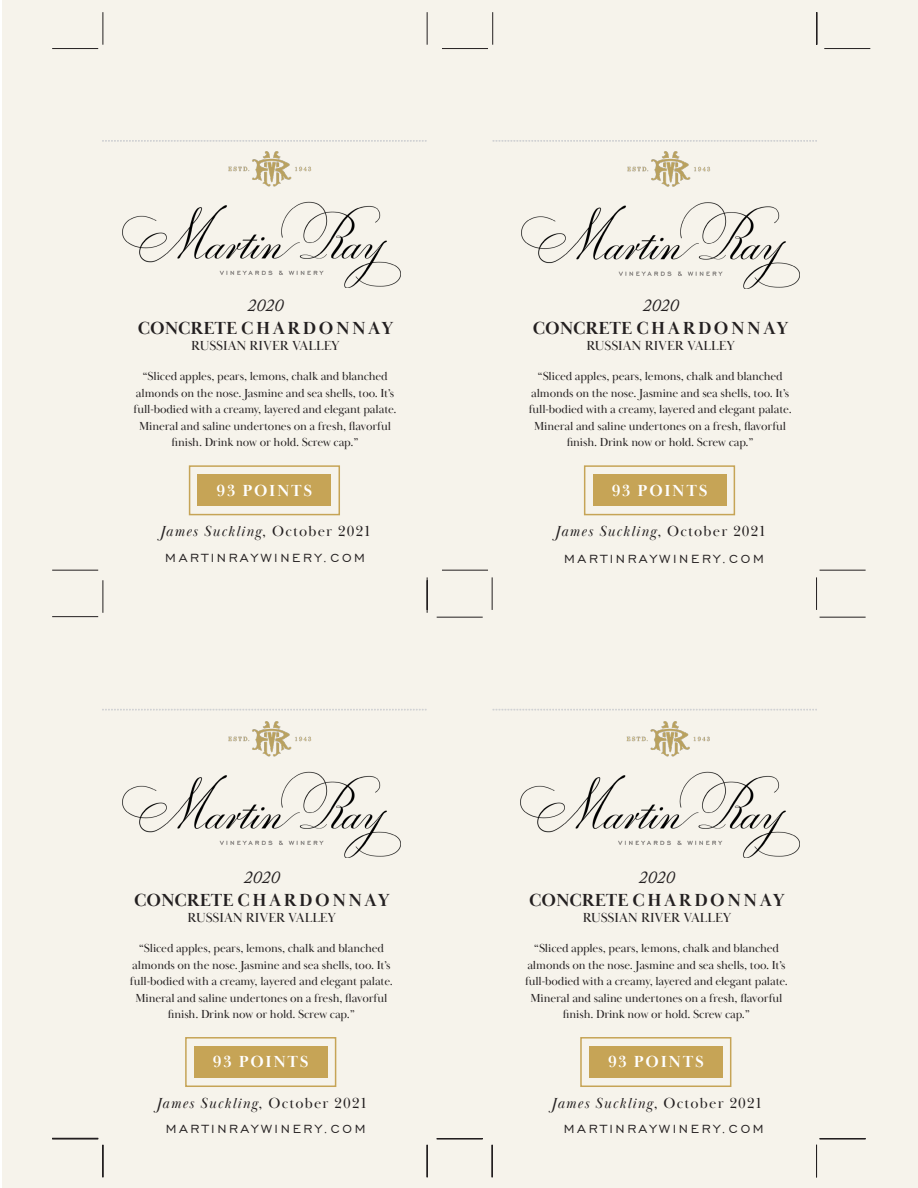
<style>
.page{position:relative;width:918px;height:1188px;background:#fff}
.page>*{position:absolute;margin:0;border:0;box-sizing:border-box;transform-origin:0 0}
.t1{font:700 18px "Baskerville Display PT";letter-spacing:.14em;color:#231f20}
.t2{font:italic 18px "Adobe Caslon Pro";color:#231f20}
.t3{font:700 16.5px "Baskerville Display PT";letter-spacing:.1em;color:#fff}
.t4{font:italic 15px "Baskerville Display PT";letter-spacing:.08em;color:#231f20}
.t5{font:15px "Engravers Gothic BT";letter-spacing:.18em;color:#231f20}
.t6{font:13.5px "Baskerville Display PT";color:#231f20}
.t7{font:12px/16.5px "Baskerville Display PT";letter-spacing:-.01em;color:#231f20;text-align:center}
.s1{font-style:normal}
</style>
<div class="page">
<div style="left:2px;top:1px;width:916px;height:1187px;background:#f6f3eb"></div>
<svg style="left:493px;top:140px;width:324px;height:2px"></svg>
<svg style="left:102px;top:140px;width:324px;height:2px"></svg>
<svg style="left:493px;top:709px;width:324px;height:2px"></svg>
<svg style="left:102px;top:709px;width:324px;height:2px"></svg>
<hr style="left:427px;top:577px;width:1px;height:33px;background:#231f20">
<hr style="left:820px;top:617px;width:46px;height:1px;background:#231f20">
<hr style="left:492px;top:577px;width:1px;height:33px;background:#231f20">
<hr style="left:816px;top:577px;width:1px;height:33px;background:#231f20">
<hr style="left:427px;top:12px;width:1px;height:33px;background:#231f20">
<hr style="left:103px;top:12px;width:1px;height:33px;background:#231f20">
<hr style="left:52px;top:48px;width:46px;height:1px;background:#231f20">
<hr style="left:52px;top:570px;width:46px;height:1px;background:#231f20">
<hr style="left:427px;top:580px;width:1px;height:33px;background:#231f20">
<hr style="left:103px;top:580px;width:1px;height:33px;background:#231f20">
<hr style="left:52px;top:616px;width:46px;height:1px;background:#231f20">
<hr style="left:52px;top:1138px;width:46px;height:1px;background:#231f20">
<hr style="left:817px;top:12px;width:1px;height:33px;background:#231f20">
<hr style="left:492px;top:12px;width:1px;height:33px;background:#231f20">
<hr style="left:442px;top:48px;width:46px;height:1px;background:#231f20">
<hr style="left:442px;top:570px;width:46px;height:1px;background:#231f20">
<hr style="left:820px;top:570px;width:46px;height:1px;background:#231f20">
<hr style="left:437px;top:617px;width:46px;height:1px;background:#231f20">
<hr style="left:816px;top:12px;width:1px;height:33px;background:#231f20">
<hr style="left:824px;top:48px;width:46px;height:1px;background:#231f20">
<hr style="left:52px;top:1139px;width:46px;height:1px;background:#231f20">
<hr style="left:103px;top:1145px;width:1px;height:32px;background:#231f20">
<hr style="left:427px;top:1145px;width:1px;height:32px;background:#231f20">
<hr style="left:492px;top:1145px;width:1px;height:32px;background:#231f20">
<hr style="left:816px;top:1145px;width:1px;height:32px;background:#231f20">
<hr style="left:820px;top:1139px;width:46px;height:1px;background:#231f20">
<hr style="left:437px;top:1139px;width:46px;height:1px;background:#231f20">
<img style="left:122px;top:151px;width:278px;height:136px">
<div style="left:197px;top:474px;width:134px;height:32px;background:#c6a456"></div>
<div style="left:189px;top:465px;width:151px;height:50px;border:2px solid #c6a456"></div>
<img style="left:521px;top:152px;width:278px;height:136px">
<img style="left:123px;top:721px;width:278px;height:137px">
<img style="left:521px;top:721px;width:278px;height:137px">
<div style="left:593px;top:474px;width:133px;height:32px;background:#c6a456"></div>
<div style="left:584px;top:465px;width:151px;height:50px;border:2px solid #c6a456"></div>
<div style="left:194px;top:1046px;width:134px;height:31px;background:#c6a456"></div>
<div style="left:185px;top:1037px;width:151px;height:50px;border:2px solid #c6a456"></div>
<div style="left:589px;top:1046px;width:134px;height:31px;background:#c6a456"></div>
<div style="left:580px;top:1037px;width:151px;height:50px;border:2px solid #c6a456"></div>
<h1 class="t2" style="left:248px;top:295px;width:37px">2020</h1>
<h1 class="t1" style="left:138px;top:317px;width:257px">CONCRETECHARDONNAY</h1>
<p class="t6" style="left:191px;top:338px;width:150px">RUSSIAN RIVER VALLEY</p>
<p class="t7" style="left:134px;top:368px;width:265px">“Sliced apples, pears, lemons, chalk and blanched almonds on the nose. Jasmine and sea shells, too. It’s full-bodied with a creamy, layered and elegant palate.<br>Mineral and saline undertones on a fresh, flavorful finish. Drink now or hold. Screw cap.”</p>
<h2 class="t3" style="left:217px;top:480px;width:97px">93 POINTS</h2>
<p class="t4" style="left:160px;top:523px;width:211px">James Suckling<span class="s1">, October 2021</span></p>
<h1 class="t2" style="left:643px;top:295px;width:37px">2020</h1>
<h1 class="t1" style="left:533px;top:317px;width:257px">CONCRETECHARDONNAY</h1>
<p class="t6" style="left:586px;top:338px;width:150px">RUSSIAN RIVER VALLEY</p>
<p class="t7" style="left:529px;top:368px;width:265px">“Sliced apples, pears, lemons, chalk and blanched almonds on the nose. Jasmine and sea shells, too. It’s full-bodied with a creamy, layered and elegant palate.<br>Mineral and saline undertones on a fresh, flavorful finish. Drink now or hold. Screw cap.”</p>
<h2 class="t3" style="left:612px;top:480px;width:97px">93 POINTS</h2>
<p class="t4" style="left:556px;top:523px;width:211px">James Suckling<span class="s1">, October 2021</span></p>
<p class="t5" style="left:165px;top:550px;width:201px">MARTINRAYWINERY.COM</p>
<p class="t5" style="left:564px;top:551px;width:201px">MARTINRAYWINERY.COM</p>
<h1 class="t2" style="left:244px;top:866px;width:37px">2020</h1>
<h1 class="t1" style="left:134px;top:889px;width:257px">CONCRETECHARDONNAY</h1>
<p class="t6" style="left:188px;top:910px;width:150px">RUSSIAN RIVER VALLEY</p>
<p class="t7" style="left:130px;top:940px;width:265px">“Sliced apples, pears, lemons, chalk and blanched almonds on the nose. Jasmine and sea shells, too. It’s full-bodied with a creamy, layered and elegant palate.<br>Mineral and saline undertones on a fresh, flavorful finish. Drink now or hold. Screw cap.”</p>
<h2 class="t3" style="left:213px;top:1052px;width:97px">93 POINTS</h2>
<p class="t4" style="left:157px;top:1094px;width:211px">James Suckling<span class="s1">, October 2021</span></p>
<h1 class="t2" style="left:639px;top:866px;width:37px">2020</h1>
<h1 class="t1" style="left:529px;top:889px;width:257px">CONCRETECHARDONNAY</h1>
<p class="t6" style="left:583px;top:910px;width:150px">RUSSIAN RIVER VALLEY</p>
<p class="t7" style="left:525px;top:940px;width:265px">“Sliced apples, pears, lemons, chalk and blanched almonds on the nose. Jasmine and sea shells, too. It’s full-bodied with a creamy, layered and elegant palate.<br>Mineral and saline undertones on a fresh, flavorful finish. Drink now or hold. Screw cap.”</p>
<h2 class="t3" style="left:608px;top:1052px;width:97px">93 POINTS</h2>
<p class="t4" style="left:552px;top:1094px;width:211px">James Suckling<span class="s1">, October 2021</span></p>
<p class="t5" style="left:166px;top:1120px;width:201px">MARTINRAYWINERY.COM</p>
<p class="t5" style="left:564px;top:1120px;width:201px">MARTINRAYWINERY.COM</p>
</div>
